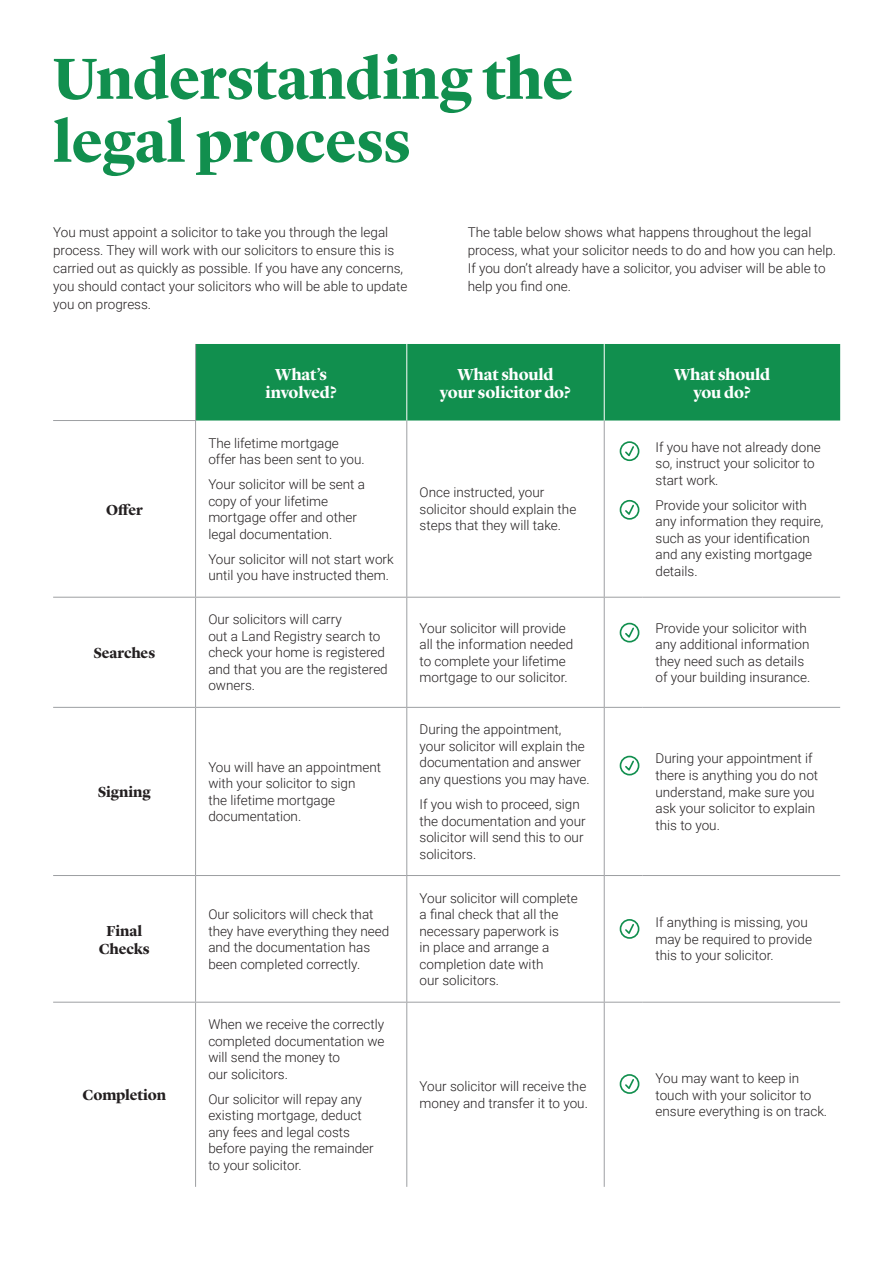
<style>
.page{position:relative;width:893px;height:1263px;background:#fff}
.page>*{position:absolute;margin:0;border:0;box-sizing:border-box;transform-origin:0 0}
.t1{font:700 60px/63px "Lyon Display";letter-spacing:-.005em;color:#118f4e}
.t2{font:700 16.5px/18px "Lyon Display";letter-spacing:-.01em;color:#fff;text-align:center}
.t3{font:700 15px/18px "Lyon Display";letter-spacing:-.005em;color:#231f20;text-align:center}
.Table_body_copy{font:300 13.5px/16.5px "Roboto";color:#231f20}
.Body_9_12{font:300 13.5px/18px "Roboto";color:#231f20}
</style>
<div class="page">
<div style="left:196px;top:344px;width:644px;height:76px;background:#118f4e"></div>
<hr style="left:406px;top:344px;width:1px;height:76px;background:#fff">
<hr style="left:604px;top:344px;width:1px;height:76px;background:#fff">
<hr style="left:195px;top:344px;width:1px;height:76px;background:#9d9fa2">
<hr style="left:53px;top:420px;width:143px;height:1px;background:#9d9fa2">
<hr style="left:195px;top:421px;width:1px;height:176px;background:#9d9fa2">
<hr style="left:406px;top:420px;width:1px;height:177px;background:#9d9fa2">
<hr style="left:604px;top:420px;width:1px;height:177px;background:#9d9fa2">
<hr style="left:53px;top:597px;width:143px;height:1px;background:#9d9fa2">
<hr style="left:195px;top:597px;width:1px;height:110px;background:#9d9fa2">
<hr style="left:196px;top:597px;width:211px;height:1px;background:#9d9fa2">
<hr style="left:407px;top:597px;width:197px;height:1px;background:#9d9fa2">
<hr style="left:406px;top:597px;width:1px;height:110px;background:#9d9fa2">
<hr style="left:604px;top:597px;width:1px;height:110px;background:#9d9fa2">
<hr style="left:604px;top:597px;width:39px;height:1px;background:#9d9fa2">
<hr style="left:643px;top:597px;width:197px;height:1px;background:#9d9fa2">
<hr style="left:53px;top:707px;width:143px;height:1px;background:#9d9fa2">
<hr style="left:195px;top:708px;width:1px;height:167px;background:#9d9fa2">
<hr style="left:196px;top:707px;width:211px;height:1px;background:#9d9fa2">
<hr style="left:407px;top:707px;width:197px;height:1px;background:#9d9fa2">
<hr style="left:406px;top:708px;width:1px;height:167px;background:#9d9fa2">
<hr style="left:604px;top:708px;width:1px;height:167px;background:#9d9fa2">
<hr style="left:604px;top:707px;width:39px;height:1px;background:#9d9fa2">
<hr style="left:643px;top:707px;width:197px;height:1px;background:#9d9fa2">
<hr style="left:53px;top:875px;width:143px;height:1px;background:#9d9fa2">
<hr style="left:195px;top:876px;width:1px;height:126px;background:#9d9fa2">
<hr style="left:196px;top:875px;width:211px;height:1px;background:#9d9fa2">
<hr style="left:407px;top:875px;width:197px;height:1px;background:#9d9fa2">
<hr style="left:406px;top:876px;width:1px;height:126px;background:#9d9fa2">
<hr style="left:604px;top:876px;width:1px;height:126px;background:#9d9fa2">
<hr style="left:604px;top:875px;width:39px;height:1px;background:#9d9fa2">
<hr style="left:643px;top:875px;width:197px;height:1px;background:#9d9fa2">
<hr style="left:53px;top:1002px;width:143px;height:1px;background:#9d9fa2">
<hr style="left:195px;top:1002px;width:1px;height:185px;background:#9d9fa2">
<hr style="left:196px;top:1002px;width:211px;height:1px;background:#9d9fa2">
<hr style="left:407px;top:1002px;width:197px;height:1px;background:#9d9fa2">
<hr style="left:406px;top:1002px;width:1px;height:185px;background:#9d9fa2">
<hr style="left:604px;top:1002px;width:1px;height:185px;background:#9d9fa2">
<hr style="left:604px;top:1002px;width:39px;height:1px;background:#9d9fa2">
<hr style="left:643px;top:1002px;width:197px;height:1px;background:#9d9fa2">
<svg style="left:623px;top:445px;width:12px;height:13px"></svg>
<div style="left:620px;top:441px;width:19px;height:20px;border:2px solid #118f4e;border-radius:50%"></div>
<svg style="left:623px;top:503px;width:12px;height:14px"></svg>
<div style="left:620px;top:500px;width:19px;height:20px;border:2px solid #118f4e;border-radius:50%"></div>
<svg style="left:623px;top:626px;width:12px;height:13px"></svg>
<div style="left:620px;top:623px;width:19px;height:19px;border:2px solid #118f4e;border-radius:50%"></div>
<svg style="left:623px;top:922px;width:12px;height:14px"></svg>
<div style="left:620px;top:919px;width:19px;height:20px;border:2px solid #118f4e;border-radius:50%"></div>
<svg style="left:623px;top:759px;width:12px;height:13px"></svg>
<div style="left:620px;top:756px;width:19px;height:19px;border:2px solid #118f4e;border-radius:50%"></div>
<svg style="left:623px;top:1077px;width:12px;height:14px"></svg>
<div style="left:620px;top:1074px;width:19px;height:20px;border:2px solid #118f4e;border-radius:50%"></div>
<p class="t1" style="left:53px;top:42px;width:522px">Understanding the legal process</p>
<p class="Body_9_12" style="left:53px;top:222px;width:356px">You must appoint a solicitor to take you through the legal process. They will work with our solicitors to ensure this is carried out as quickly as possible. If you have any concerns, you should contact your solicitors who will be able to update you on progress.</p>
<p class="Body_9_12" style="left:468px;top:222px;width:370px">The table below shows what happens throughout the legal process, what your solicitor needs to do and how you can help.<br>If you don’t already have a solicitor, you adviser will be able to help you find one.</p>
<p class="t3" style="left:106px;top:499px;width:38px">Offer</p>
<p class="t3" style="left:93px;top:643px;width:63px">Searches</p>
<p class="t3" style="left:98px;top:782px;width:55px">Signing</p>
<p class="t3" style="left:99px;top:920px;width:52px">Final<br>Checks</p>
<p class="t3" style="left:82px;top:1085px;width:85px">Completion</p>
<p class="t2" style="left:275px;top:364px;width:54px">What’s</p>
<p class="t2" style="left:266px;top:382px;width:73px">involved?</p>
<p class="Table_body_copy" style="left:208px;top:434px;width:158px">The lifetime mortgage offer has been sent to you.</p>
<p class="Table_body_copy" style="left:208px;top:476px;width:158px">Your solicitor will be sent a copy of your lifetime mortgage offer and other legal documentation.</p>
<p class="Table_body_copy" style="left:208px;top:550px;width:187px">Your solicitor will not start work until you have instructed them.</p>
<p class="t2" style="left:440px;top:364px;width:133px">What should your solicitor do?</p>
<p class="t2" style="left:674px;top:364px;width:98px">What should you do?</p>
<p class="Table_body_copy" style="left:420px;top:484px;width:158px">Once instructed, your solicitor should explain the steps that they will take.</p>
<p class="Table_body_copy" style="left:655px;top:438px;width:167px">If you have not already done so, instruct your solicitor to start work.</p>
<p class="Table_body_copy" style="left:655px;top:496px;width:169px">Provide your solicitor with any information they require, such as your identification and any existing mortgage details.</p>
<p class="Table_body_copy" style="left:208px;top:611px;width:181px">Our solicitors will carry<br>out a Land Registry search to check your home is registered and that you are the registered owners.</p>
<p class="Table_body_copy" style="left:420px;top:619px;width:155px">Your solicitor will provide all the information needed to complete your lifetime mortgage to our solicitor.</p>
<p class="Table_body_copy" style="left:655px;top:619px;width:156px">Provide your solicitor with any additional information they need such as details of your building insurance.</p>
<p class="Table_body_copy" style="left:208px;top:758px;width:174px">You will have an appointment with your solicitor to sign<br>the lifetime mortgage documentation.</p>
<p class="Table_body_copy" style="left:208px;top:905px;width:183px">Our solicitors will check that they have everything they need and the documentation has been completed correctly.</p>
<p class="Table_body_copy" style="left:208px;top:1016px;width:178px">When we receive the correctly completed documentation we will send the money to<br>our solicitors.</p>
<p class="Table_body_copy" style="left:208px;top:1090px;width:167px">Our solicitor will repay any existing mortgage, deduct any fees and legal costs before paying the remainder to your solicitor.</p>
<p class="Table_body_copy" style="left:420px;top:721px;width:172px">During the appointment, your solicitor will explain the documentation and answer any questions you may have.</p>
<p class="Table_body_copy" style="left:420px;top:795px;width:168px">If you wish to proceed, sign the documentation and your solicitor will send this to our solicitors.</p>
<p class="Table_body_copy" style="left:420px;top:889px;width:160px">Your solicitor will complete a final check that all the necessary paperwork is<br>in place and arrange a completion date with<br>our solicitors.</p>
<p class="Table_body_copy" style="left:655px;top:750px;width:164px">During your appointment if there is anything you do not understand, make sure you ask your solicitor to explain this to you.</p>
<p class="Table_body_copy" style="left:655px;top:914px;width:158px">If anything is missing, you may be required to provide this to your solicitor.</p>
<p class="Table_body_copy" style="left:420px;top:1078px;width:170px">Your solicitor will receive the money and transfer it to you.</p>
<p class="Table_body_copy" style="left:655px;top:1069px;width:173px">You may want to keep in touch with your solicitor to ensure everything is on track.</p>
</div>
